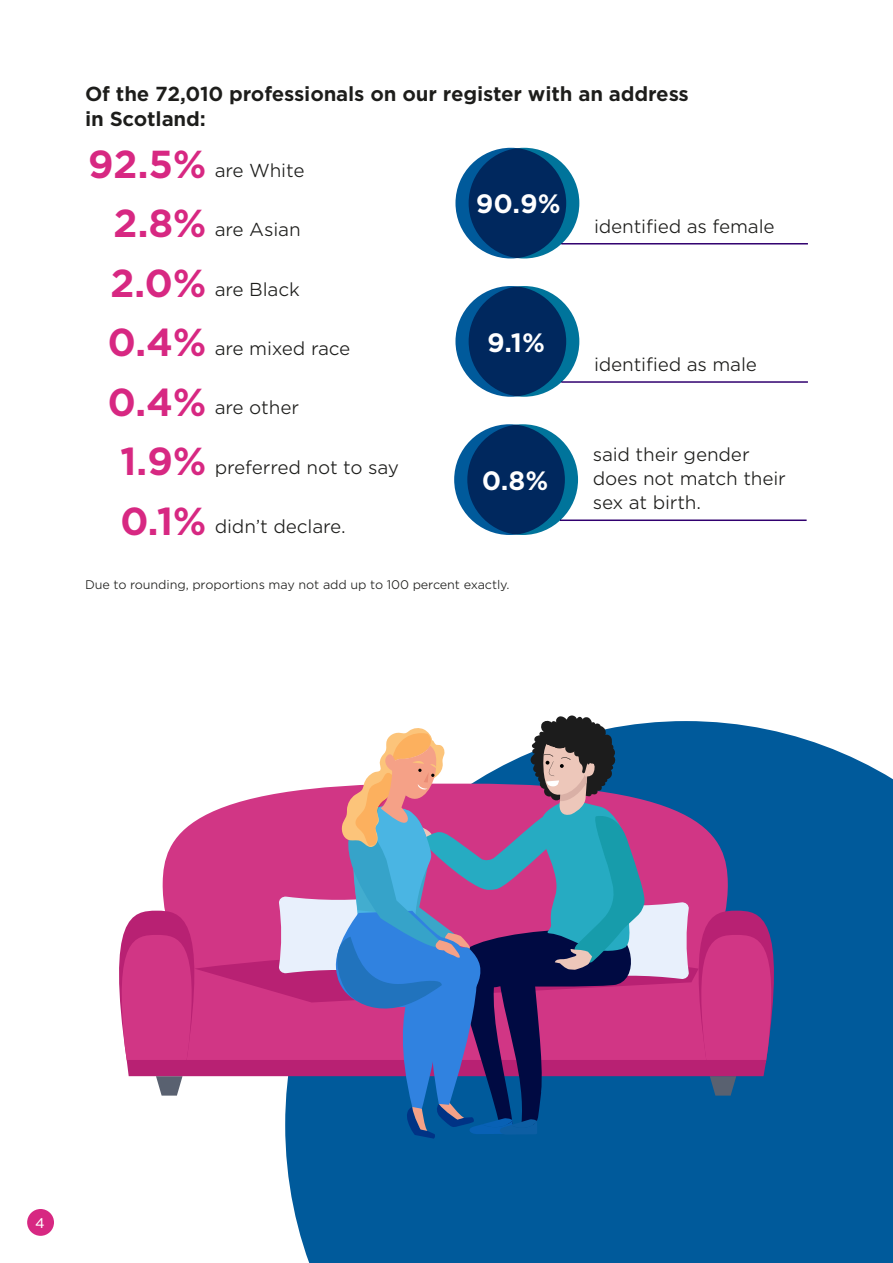
<style>
.page{position:relative;width:893px;height:1263px;background:#fff}
.page>*{position:absolute;margin:0;border:0;box-sizing:border-box;transform-origin:0 0}
.Big_stats{font:700 37.5px "Gotham S Sm";color:#d72882}
.Small_stat_white_tex{font:700 25.5px "Gotham S Sm";color:#fff}
.Overview_sub_head{font:700 19.5px/25.5px "Gotham S Sm";letter-spacing:-.01em;color:#1d1d1b}
.Overview_body{font:300 18px "Gotham S Sm";letter-spacing:-.01em;color:#1d1d1b}
.t1{font:13.5px "Gotham S Sm";color:#fff}
.Footnote{font:300 12px "Gotham S Sm";letter-spacing:-.01em;color:#1d1d1b}
</style>
<div class="page">
<div style="left:27px;top:1209px;width:27px;height:27px;background:#d72882;border-radius:50%"></div>
<hr style="left:560px;top:519px;width:247px;height:2px;background:#31006f">
<hr style="left:561px;top:381px;width:247px;height:2px;background:#31006f">
<hr style="left:561px;top:243px;width:247px;height:1px;background:#31006f">
<div style="left:455px;top:148px;width:111px;height:110px;background:#005a9b;border-radius:50%"></div>
<svg style="left:469px;top:148px;width:110px;height:110px;background:#003266"></svg>
<div style="left:455px;top:286px;width:111px;height:111px;background:#005a9b;border-radius:50%"></div>
<svg style="left:469px;top:286px;width:110px;height:111px;background:#036"></svg>
<div style="left:454px;top:424px;width:111px;height:111px;background:#005a9b;border-radius:50%"></div>
<svg style="left:467px;top:424px;width:111px;height:111px;background:#003467"></svg>
<div style="left:285px;top:734px;width:608px;height:529px;background:#005a9b"></div>
<svg style="left:119px;top:715px;width:668px;height:424px"></svg>
<p class="Overview_sub_head" style="left:85px;top:81px;width:605px">Of the 72,010 professionals on our register with an address in Scotland:</p>
<p class="Big_stats" style="left:88px;top:138px;width:120px">92.5%</p>
<p class="Overview_body" style="left:215px;top:158px;width:91px">are White</p>
<p class="Big_stats" style="left:113px;top:198px;width:95px">2.8%</p>
<p class="Overview_body" style="left:215px;top:218px;width:87px">are Asian</p>
<p class="Big_stats" style="left:110px;top:257px;width:98px">2.0%</p>
<p class="Overview_body" style="left:215px;top:277px;width:87px">are Black</p>
<p class="Big_stats" style="left:108px;top:317px;width:101px">0.4%</p>
<p class="Overview_body" style="left:215px;top:336px;width:137px">are mixed race</p>
<p class="Big_stats" style="left:108px;top:376px;width:101px">0.4%</p>
<p class="Overview_body" style="left:215px;top:396px;width:86px">are other</p>
<p class="Big_stats" style="left:120px;top:436px;width:88px">1.9%</p>
<p class="Overview_body" style="left:215px;top:455px;width:186px">preferred not to say</p>
<p class="Big_stats" style="left:120px;top:495px;width:88px">0.1%</p>
<p class="Overview_body" style="left:215px;top:514px;width:133px">didn’t declare.</p>
<p class="Small_stat_white_tex" style="left:476px;top:186px;width:87px">90.9%</p>
<p class="Small_stat_white_tex" style="left:487px;top:325px;width:60px">9.1%</p>
<p class="Small_stat_white_tex" style="left:482px;top:463px;width:68px">0.8%</p>
<p class="Footnote" style="left:85px;top:576px;width:426px">Due to rounding, proportions may not add up to 100 percent exactly.</p>
<p class="Overview_body" style="left:594px;top:214px;width:182px">identified as female</p>
<p class="Overview_body" style="left:594px;top:352px;width:165px">identified as male</p>
<p class="Overview_body" style="left:593px;top:443px;width:159px">said their gender</p>
<p class="Overview_body" style="left:593px;top:467px;width:195px">does not match their</p>
<p class="Overview_body" style="left:593px;top:491px;width:110px">sex at birth.</p>
<p class="t1" style="left:35px;top:1214px;width:11px">4</p>
</div>
